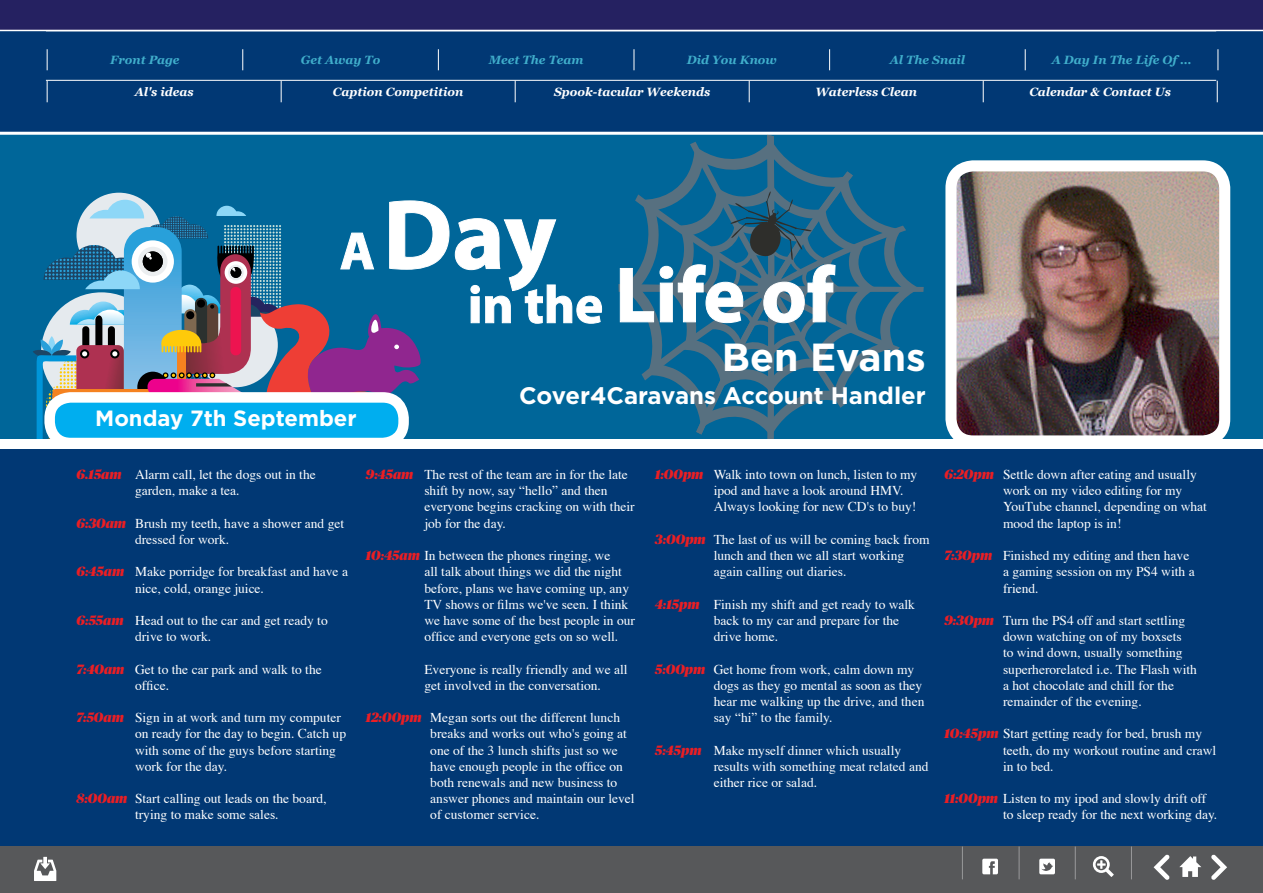
<style>
.page{position:relative;width:1263px;height:893px;background:#fff}
.page>*{position:absolute;margin:0;border:0;box-sizing:border-box;transform-origin:0 0}
.t1{font:700 39.15px "Gotham";color:#fff}
.t2{font:700 23.85px "Gotham";color:#fff}
.t3{font:700 22.05px "Gotham";color:#fff}
.t4{font:13.5px/16.2px "Times";color:#fff}
.t5{font:italic 700 12px "Georgia";color:#fff}
.t6{font:italic 700 12px "Georgia";color:#40aecb}
.s1{font-family:"Publico Banner";font-weight:900;font-style:italic;color:#ea1e24}
</style>
<div class="page">
<div style="left:0;top:449px;width:1263px;height:397px;background:#013874"></div>
<div style="left:0;top:135px;width:1263px;height:304px;background:#069"></div>
<div style="left:0;top:31px;width:1263px;height:104px;background:#013874"></div>
<div style="left:0;top:0;width:1263px;height:30px;background:#252161"></div>
<div style="left:77px;top:193px;width:84px;height:84px;background:#e5eaee;border-radius:50%"></div>
<div style="left:0;top:846px;width:1263px;height:47px;background:#57585a"></div>
<hr style="left:1075px;top:846px;width:1px;height:33px;background:#fff">
<hr style="left:1019px;top:846px;width:1px;height:33px;background:#fff">
<hr style="left:962px;top:846px;width:1px;height:33px;background:#fff">
<hr style="left:1131px;top:846px;width:1px;height:33px;background:#fff">
<svg style="left:1039px;top:859px;width:16px;height:15px"></svg>
<svg style="left:982px;top:859px;width:16px;height:15px"></svg>
<svg style="left:1093px;top:856px;width:21px;height:21px"></svg>
<svg style="left:1153px;top:854px;width:17px;height:26px"></svg>
<svg style="left:1211px;top:854px;width:16px;height:26px"></svg>
<svg style="left:1179px;top:856px;width:22px;height:21px"></svg>
<svg style="left:34px;top:857px;width:22px;height:24px"></svg>
<hr style="left:46px;top:80px;width:1170px;height:1px;background:#fff">
<svg style="left:47px;top:49px;width:1px;height:21px"></svg>
<svg style="left:242px;top:49px;width:1px;height:21px"></svg>
<svg style="left:438px;top:49px;width:1px;height:21px"></svg>
<svg style="left:634px;top:49px;width:1px;height:21px"></svg>
<svg style="left:829px;top:49px;width:1px;height:21px"></svg>
<svg style="left:1025px;top:49px;width:1px;height:21px"></svg>
<svg style="left:1217px;top:49px;width:1px;height:21px"></svg>
<svg style="left:33px;top:200px;width:569px;height:239px;background:#4a84ac"></svg>
<svg style="left:47px;top:81px;width:1px;height:21px"></svg>
<svg style="left:281px;top:81px;width:1px;height:21px"></svg>
<svg style="left:515px;top:81px;width:1px;height:21px"></svg>
<svg style="left:749px;top:81px;width:1px;height:21px"></svg>
<svg style="left:983px;top:81px;width:1px;height:21px"></svg>
<svg style="left:1217px;top:81px;width:1px;height:21px"></svg>
<img style="left:957px;top:166px;width:268px;height:273px">
<div style="left:945px;top:160px;width:285px;height:286px;border:11px solid #fff;border-radius:22px"></div>
<svg style="left:618px;top:135px;width:306px;height:304px;background:#267197"></svg>
<p class="t6" style="left:110px;top:51px;width:71px">Front Page</p>
<p class="t6" style="left:301px;top:51px;width:81px">Get Away To</p>
<p class="t6" style="left:489px;top:51px;width:96px">Meet The Team</p>
<p class="t6" style="left:687px;top:51px;width:92px">Did You Know</p>
<p class="t6" style="left:890px;top:51px;width:77px">Al The Snail</p>
<p class="t6" style="left:1052px;top:51px;width:141px">A Day In The Life Of …</p>
<p class="t5" style="left:135px;top:83px;width:60px">Al's ideas</p>
<p class="t5" style="left:333px;top:83px;width:132px">Caption Competition</p>
<p class="t5" style="left:554px;top:83px;width:158px">Spook-tacular Weekends</p>
<p class="t5" style="left:815px;top:83px;width:103px">Waterless Clean</p>
<p class="t5" style="left:1029px;top:83px;width:143px">Calendar &amp; Contact Us</p>
<p class="t3" style="left:95px;top:404px;width:263px">Monday 7th September</p>
<p class="t1" style="left:722px;top:332px;width:206px">Ben Evans</p>
<p class="t2" style="left:519px;top:380px;width:408px">Cover4Caravans Account Handler</p>
<p class="t4" style="left:135px;top:465px;width:182px;text-indent:-58px"><span class="s1">6.15am</span> Alarm call, let the dogs out in the garden, make a tea.</p>
<p class="t4" style="left:135px;top:514px;width:211px;text-indent:-58px"><span class="s1">6:30am</span> Brush my teeth, have a shower and get dressed for work.</p>
<p class="t4" style="left:135px;top:562px;width:214px;text-indent:-58px"><span class="s1">6:45am</span> Make porridge for breakfast and have a nice, cold, orange juice.</p>
<p class="t4" style="left:135px;top:611px;width:194px;text-indent:-58px"><span class="s1">6:55am</span> Head out to the car and get ready to drive to work.</p>
<p class="t4" style="left:135px;top:660px;width:188px;text-indent:-58px"><span class="s1">7:40am</span> Get to the car park and walk to the office.</p>
<p class="t4" style="left:135px;top:708px;width:213px;text-indent:-58px"><span class="s1">7:50am</span> Sign in at work and turn my computer on ready for the day to begin. Catch up with some of the guys before starting work for the day.</p>
<p class="t4" style="left:135px;top:789px;width:193px;text-indent:-58px"><span class="s1">8:00am</span> Start calling out leads on the board, trying to make some sales.</p>
<p class="t4" style="left:424px;top:465px;width:212px;text-indent:-58px"><span class="s1">9:45am</span> The rest of the team are in for the late shift by now, say “hello” and then everyone begins cracking on with their job for the day.</p>
<p class="t4" style="left:424px;top:546px;width:212px;text-indent:-58px"><span class="s1">10:45am</span> In between the phones ringing, we<br>all talk about things we did the night before, plans we have coming up, any TV shows or films we've seen. I think we have some of the best people in our office and everyone gets on so well.</p>
<p class="t4" style="left:424px;top:660px;width:205px">Everyone is really friendly and we all get involved in the conversation.</p>
<p class="t4" style="left:430px;top:708px;width:206px;text-indent:-64px"><span class="s1">12:00pm</span> Megan sorts out the different lunch breaks and works out who's going at one of the 3 lunch shifts just so we have enough people in the office on both renewals and new business to answer phones and maintain our level of customer service.</p>
<p class="t4" style="left:714px;top:465px;width:205px;text-indent:-59px"><span class="s1">1:00pm</span> Walk into town on lunch, listen to my ipod and have a look around HMV.<br>Always looking for new CD's to buy!</p>
<p class="t4" style="left:714px;top:530px;width:217px;text-indent:-58px"><span class="s1">3:00pm</span> The last of us will be coming back from lunch and then we all start working again calling out diaries.</p>
<p class="t4" style="left:714px;top:595px;width:203px;text-indent:-58px"><span class="s1">4:15pm</span> Finish my shift and get ready to walk back to my car and prepare for the drive home.</p>
<p class="t4" style="left:714px;top:660px;width:212px;text-indent:-58px"><span class="s1">5:00pm</span> Get home from work, calm down my dogs as they go mental as soon as they hear me walking up the drive, and then say “hi” to the family.</p>
<p class="t4" style="left:714px;top:741px;width:216px;text-indent:-58px"><span class="s1">5:45pm</span> Make myself dinner which usually results with something meat related and either rice or salad.</p>
<p class="t4" style="left:1003px;top:465px;width:206px;text-indent:-58px"><span class="s1">6:20pm</span> Settle down after eating and usually work on my video editing for my<br>YouTube channel, depending on what mood the laptop is in!</p>
<p class="t4" style="left:1003px;top:546px;width:193px;text-indent:-58px"><span class="s1">7:30pm</span> Finished my editing and then have a gaming session on my PS4 with a friend.</p>
<p class="t4" style="left:1003px;top:611px;width:195px;text-indent:-58px"><span class="s1">9:30pm</span> Turn the PS4 off and start settling down watching on of my boxsets<br>to wind down, usually something superherorelated i.e. The Flash with a hot chocolate and chill for the remainder of the evening.</p>
<p class="t4" style="left:1003px;top:724px;width:215px;text-indent:-58px"><span class="s1">10:45pm</span> Start getting ready for bed, brush my teeth, do my workout routine and crawl in to bed.</p>
<p class="t4" style="left:1003px;top:789px;width:216px;text-indent:-58px"><span class="s1">11:00pm</span> Listen to my ipod and slowly drift off to sleep ready for the next working day.</p>
</div>
